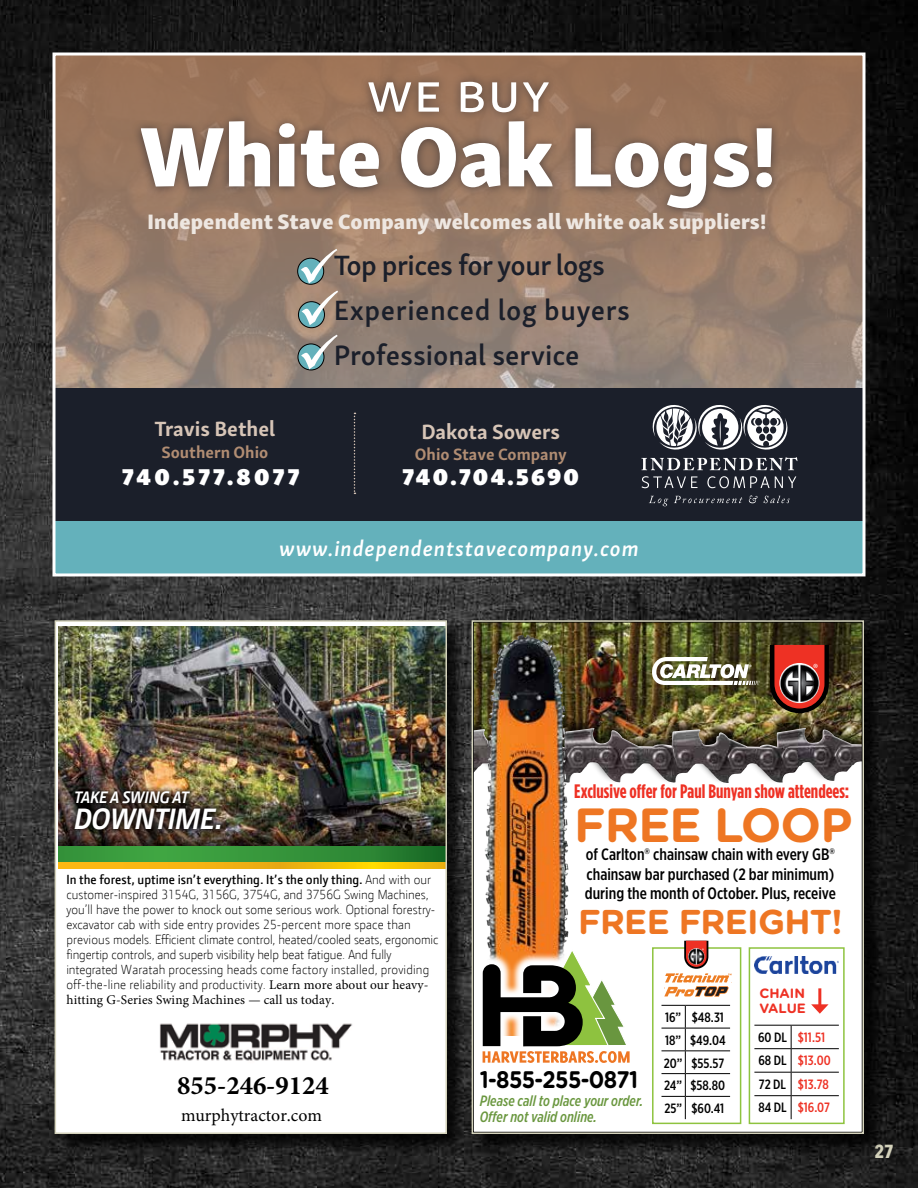
<style>
.page{position:relative;width:918px;height:1188px;background:#fff}
.page>*{position:absolute;margin:0;border:0;box-sizing:border-box;transform-origin:0 0}
.t1{font:86.7px "Skolar Sans Latn Eb";color:#fff}
.t2{font:54px/42.9px "Wingdings";color:#fff;text-align:justify}
.t3{font:53.1px "Skolar Sans Latn Me";color:#fff}
.t4{font:700 48px "Gotham Rounded";letter-spacing:-.02em;color:#ee7623}
.t5{font:700 34.5px "Gotham Rounded";letter-spacing:-.02em;color:#ee7623}
.t6{font:italic 700 29.7px "JD Sans";letter-spacing:-.02em;color:#fff}
.t7{font:600 28.65px/44.8px "Skolar Sans Latn";color:#1b1f2a}
.t8{font:700 26.7px "Minion Pro";color:#000}
.t9{font:700 24px "Gotham Rounded";letter-spacing:-.03em;color:#000;scale:.89 1}
.t10{font:23.55px "Skolar Sans Latn Bl";letter-spacing:.14em;color:#fff}
.t11{font:23.55px "Skolar Sans Latn Bl";letter-spacing:.11em;color:#fff}
.t12{font:italic 600 21.9px "Skolar Sans Latn";letter-spacing:.04em;color:#fff}
.t13{font:21.45px "Skolar Sans Latn Eb";letter-spacing:.01em;color:#eee7e1}
.t14{font:700 21.15px "Skolar Sans Latn";color:#d7c5b7}
.t15{font:700 19.5px "Gotham Condensed";color:#ee3124}
.t16{font:700 condensed 18.75px "Avenir Next LT Pro";color:#d4d2bb}
.t17{font:17.7px "Minion Pro";color:#000}
.t18{font:700 16.8px "Skolar Sans Latn";color:#b18d73}
.t19{font:italic 700 16.8px "JD Sans";letter-spacing:-.015em;color:#fff}
.t20{font:500 16.5px/19.5px "Gotham X Narrow";color:#000;text-align:justify}
.t21{font:italic 500 15px/16.5px "Gotham X Narrow";color:#6a973f}
.t22{font:500 13.5px/22.8px "Gotham X Narrow";color:#000}
.t23{font:500 13.5px/23.5px "Gotham X Narrow";color:#ee3124}
.t24{font:700 13.5px/15px "Gotham Rounded";color:#ee3124}
.t25{font:300 13.35px/15px "JD Sans";color:#000}
.t26{font:13.35px "Minion Pro";letter-spacing:.01em;color:#000}
.s1{font-weight:600}
.s2{font-family:"Minion Pro";font-weight:400}
.s3{color:#000}
</style>
<div class="page">
<img style="left:0;top:0;width:918px;height:1188px">
<svg style="left:56px;top:56px;width:806px;height:332px;background:#9a806d"></svg>
<div style="left:132px;top:72px;width:649px;height:146px;background:#1b1f2a;opacity:.59"></div>
<div style="left:54px;top:388px;width:810px;height:147px;background:#1b1f2a"></div>
<svg style="left:354px;top:413px;width:1px;height:81px"></svg>
<svg style="left:642px;top:476px;width:56px;height:12px"></svg>
<svg style="left:707px;top:476px;width:89px;height:12px"></svg>
<svg style="left:649px;top:496px;width:19px;height:10px"></svg>
<svg style="left:674px;top:496px;width:68px;height:7px"></svg>
<svg style="left:749px;top:495px;width:41px;height:8px"></svg>
<svg style="left:642px;top:405px;width:155px;height:65px"></svg>
<div style="left:298px;top:258px;width:26px;height:26px;background:#64b1bb;border-radius:50%"></div>
<div style="left:297px;top:258px;width:27px;height:27px;border:1px solid #000;border-radius:50%"></div>
<div style="left:298px;top:302px;width:27px;height:26px;background:#64b1bb;border-radius:50%"></div>
<div style="left:298px;top:301px;width:27px;height:27px;border:1px solid #000;border-radius:50%"></div>
<div style="left:298px;top:344px;width:26px;height:26px;background:#64b1bb;border-radius:50%"></div>
<div style="left:298px;top:344px;width:26px;height:26px;border:1px solid #000;border-radius:50%"></div>
<div style="left:54px;top:522px;width:810px;height:53px;background:#64b1bb"></div>
<div style="left:52px;top:52px;width:814px;height:524px;border:3px solid #fff"></div>
<div style="left:474px;top:623px;width:409px;height:530px;background:#000;opacity:.75"></div>
<div style="left:472px;top:621px;width:391px;height:512px;background:#fff"></div>
<img style="left:475px;top:623px;width:386px;height:92px">
<svg style="left:770px;top:645px;width:59px;height:68px;background:#9d2c1e"></svg>
<img style="left:779px;top:663px;width:41px;height:40px;border-radius:20px">
<svg style="left:652px;top:657px;width:107px;height:28px"></svg>
<div style="left:472px;top:715px;width:391px;height:70px;background:#000;opacity:.75"></div>
<img style="left:475px;top:727px;width:328px;height:56px">
<img style="left:477px;top:634px;width:100px;height:302px">
<svg style="left:482px;top:936px;width:86px;height:127px"></svg>
<svg style="left:483px;top:949px;width:147px;height:114px"></svg>
<div style="left:572px;top:803px;width:285px;height:46px;background:#fff"></div>
<hr style="left:685px;top:1028px;width:45px;height:1px;background:#000">
<hr style="left:685px;top:1050px;width:45px;height:1px;background:#000">
<hr style="left:685px;top:1073px;width:45px;height:1px;background:#000">
<hr style="left:685px;top:1096px;width:45px;height:1px;background:#000">
<svg style="left:661px;top:1005px;width:25px;height:114px"></svg>
<hr style="left:685px;top:1005px;width:45px;height:1px;background:#000">
<div style="left:652px;top:947px;width:89px;height:177px;border:1px solid #8ec33f"></div>
<hr style="left:754px;top:1048px;width:37px;height:1px;background:#000">
<hr style="left:791px;top:1048px;width:48px;height:1px;background:#000">
<hr style="left:754px;top:1072px;width:37px;height:1px;background:#000">
<hr style="left:791px;top:1072px;width:48px;height:1px;background:#000">
<hr style="left:754px;top:1095px;width:37px;height:1px;background:#000">
<hr style="left:791px;top:1095px;width:48px;height:1px;background:#000">
<svg style="left:791px;top:1026px;width:1px;height:93px"></svg>
<hr style="left:754px;top:1025px;width:37px;height:1px;background:#000">
<hr style="left:791px;top:1025px;width:48px;height:1px;background:#000">
<div style="left:749px;top:947px;width:96px;height:177px;border:1px solid #8ec33f"></div>
<img style="left:754px;top:957px;width:85px;height:16px">
<svg style="left:665px;top:941px;width:67px;height:56px"></svg>
<img style="left:688px;top:948px;width:17px;height:17px;border-radius:8px">
<hr style="left:818px;top:988px;width:3px;height:19px;background:#ee3124">
<svg style="left:811px;top:1004px;width:18px;height:10px"></svg>
<div style="left:472px;top:620px;width:392px;height:514px;border:2px solid #d4d2bb"></div>
<div style="left:57px;top:623px;width:409px;height:530px;background:#000;opacity:.75"></div>
<img style="left:59px;top:626px;width:385px;height:505px">
<img style="left:149px;top:1016px;width:213px;height:52px">
<div style="left:55px;top:620px;width:392px;height:514px;border:2px solid #d4d2bb"></div>
<h3 class="t3" style="left:367px;top:52px;width:184px">we buy</h3>
<h1 class="t1" style="left:140px;top:83px;width:639px">White Oak Logs!</h1>
<h3 class="t13" style="left:148px;top:204px;width:621px">Independent Stave Company welcomes all white oak suppliers!</h3>
<h3 class="t7" style="left:334px;top:241px;width:298px">Top prices for your logs<br>Experienced log buyers<br>Professional service</h3>
<h2 class="t2" style="left:297px;top:250px;width:45px">✓ ✓ ✓</h2>
<h3 class="t14" style="left:155px;top:412px;width:122px">Travis Bethel</h3>
<p class="t18" style="left:161px;top:438px;width:108px">Southern Ohio</p>
<h3 class="t10" style="left:122px;top:456px;width:179px">740.577.8077</h3>
<h3 class="t11" style="left:402px;top:456px;width:178px">740.704.5690</h3>
<h3 class="t14" style="left:421px;top:415px;width:140px">Dakota Sowers</h3>
<p class="t18" style="left:415px;top:441px;width:153px">Ohio Stave Company</p>
<h3 class="t12" style="left:279px;top:532px;width:361px">www.independentstavecompany.com</h3>
<p class="t19" style="left:74px;top:787px;width:116px">TAKE A SWING AT</p>
<h3 class="t6" style="left:74px;top:799px;width:151px">DOWNTIME.</h3>
<p class="t25" style="left:66px;top:872px;width:374px"><span class="s1">In the forest, uptime isn’t everything. It’s the only thing.</span> And with our customer-inspired 3154G, 3156G, 3754G, and 3756G Swing Machines, you’ll have the power to knock out some serious work. Optional forestry&shy;excavator cab with side entry provides 25-percent more space than previous models. Efficient climate control, heated/cooled seats, ergonomic fingertip controls, and superb visibility help beat fatigue. And fully integrated Waratah processing heads come factory installed, providing off-the-line reliability and productivity. <span class="s2">Learn more about our heavy-</span></p>
<p class="t26" style="left:66px;top:991px;width:270px">hitting G-Series Swing Machines — call us today.</p>
<h3 class="t8" style="left:177px;top:1066px;width:153px">855-246-9124</h3>
<h3 class="t17" style="left:181px;top:1104px;width:143px">murphytractor.com</h3>
<h3 class="t15" style="left:574px;top:780px;width:277px">Exclusive offer for Paul Bunyan show attendees:</h3>
<h3 class="t4" style="left:574px;top:790px;width:280px">FREE LOOP</h3>
<p class="t20" style="left:585px;top:845px;width:252px">of Carlton® chainsaw chain with every GB® chainsaw bar purchased (2 bar minimum) during the month of October. Plus, receive</p>
<h3 class="t5" style="left:578px;top:896px;width:266px">FREE FREIGHT!</h3>
<h3 class="t9" style="left:480px;top:1062px;width:180px">1-855-255-0871</h3>
<p class="t21" style="left:480px;top:1092px;width:165px">Please call to place your order.<br>Offer not valid online.</p>
<p class="t22" style="left:664px;top:1006px;width:63px">16” $48.31<br>18” $49.04<br>20” $55.57<br>24” $58.80<br>25” $60.41</p>
<p class="t24" style="left:759px;top:985px;width:48px">CHAIN<br>VALUE</p>
<p class="t23" style="left:758px;top:1025px;width:74px"><span class="s3">60 DL</span> $11.51<br><span class="s3">68 DL</span> $13.00<br><span class="s3">72 DL</span> $13.78<br><span class="s3">84 DL</span> $16.07</p>
<h3 class="t16" style="left:874px;top:1140px;width:21px">27</h3>
</div>
